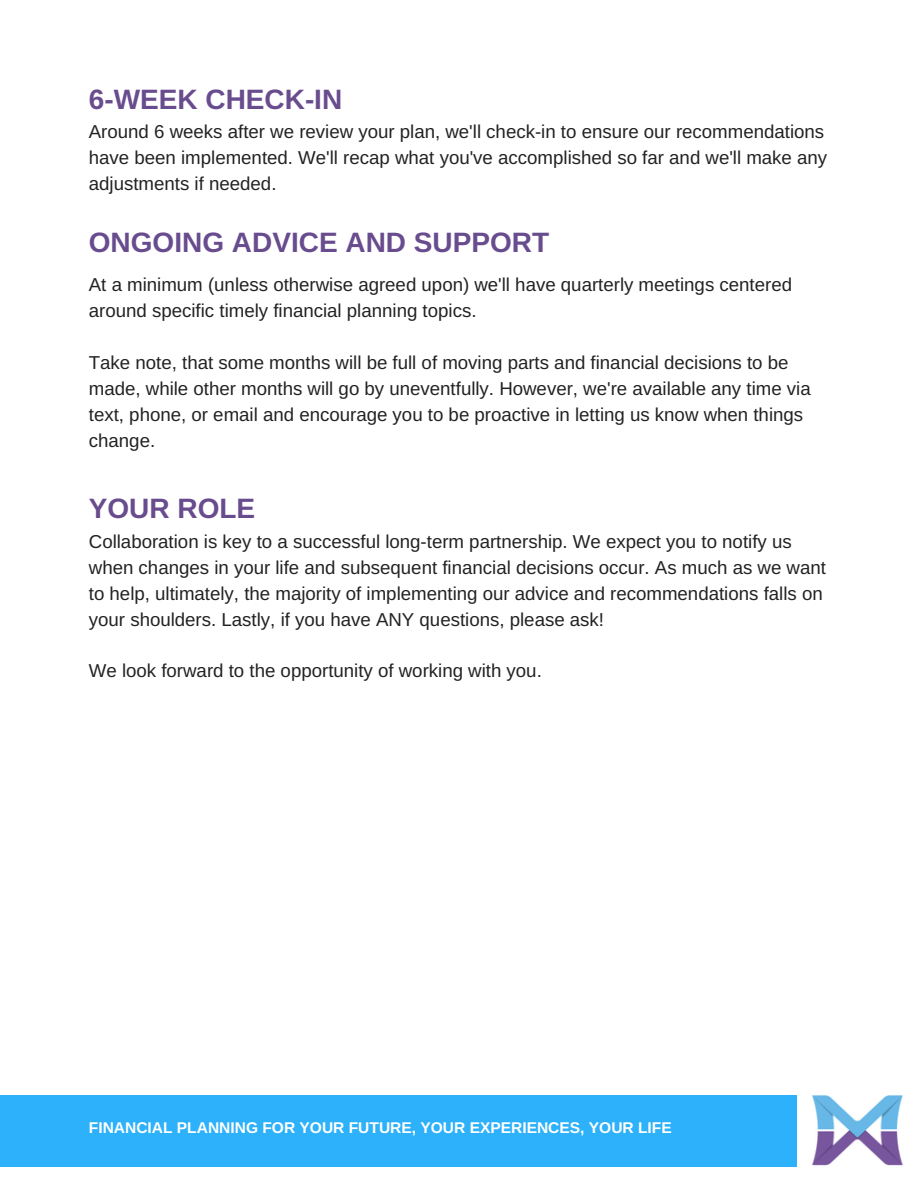
<style>
.page{position:relative;width:918px;height:1188px;background:#fff}
.page>*{position:absolute;margin:0;border:0;box-sizing:border-box;transform-origin:0 0}
.t1{font:700 28.05px "Arimo";color:#684c8e}
.t2{font:18.75px/25.8px "Arimo";color:#222}
.t3{font:700 15.6px "Arimo";color:#fff}
</style>
<div class="page">
<div style="left:0;top:1095px;width:798px;height:72px;background:#2cb1fa"></div>
<img style="left:812px;top:1095px;width:91px;height:71px">
<h1 class="t1" style="left:89px;top:84px;width:255px">6-WEEK CHECK-IN</h1>
<p class="t2" style="left:89px;top:119px;width:740px">Around 6 weeks after we review your plan, we'll check-in to ensure our recommendations have been implemented. We'll recap what you've accomplished so far and we'll make any adjustments if needed.</p>
<h1 class="t1" style="left:89px;top:227px;width:462px">ONGOING ADVICE AND SUPPORT</h1>
<p class="t2" style="left:89px;top:272px;width:705px">At a minimum (unless otherwise agreed upon) we'll have quarterly meetings centered around specific timely financial planning topics.</p>
<p class="t2" style="left:89px;top:350px;width:723px">Take note, that some months will be full of moving parts and financial decisions to be made, while other months will go by uneventfully. However, we're available any time via text, phone, or email and encourage you to be proactive in letting us know when things change.</p>
<h1 class="t1" style="left:89px;top:492px;width:168px">YOUR ROLE</h1>
<p class="t2" style="left:89px;top:528px;width:739px">Collaboration is key to a successful long-term partnership. We expect you to notify us when changes in your life and subsequent financial decisions occur. As much as we want to help, ultimately, the majority of implementing our advice and recommendations falls on your shoulders. Lastly, if you have ANY questions, please ask!</p>
<p class="t2" style="left:89px;top:658px;width:454px">We look forward to the opportunity of working with you.</p>
<p class="t3" style="left:89px;top:1119px;width:584px">FINANCIAL PLANNING FOR YOUR FUTURE, YOUR EXPERIENCES, YOUR LIFE</p>
</div>
